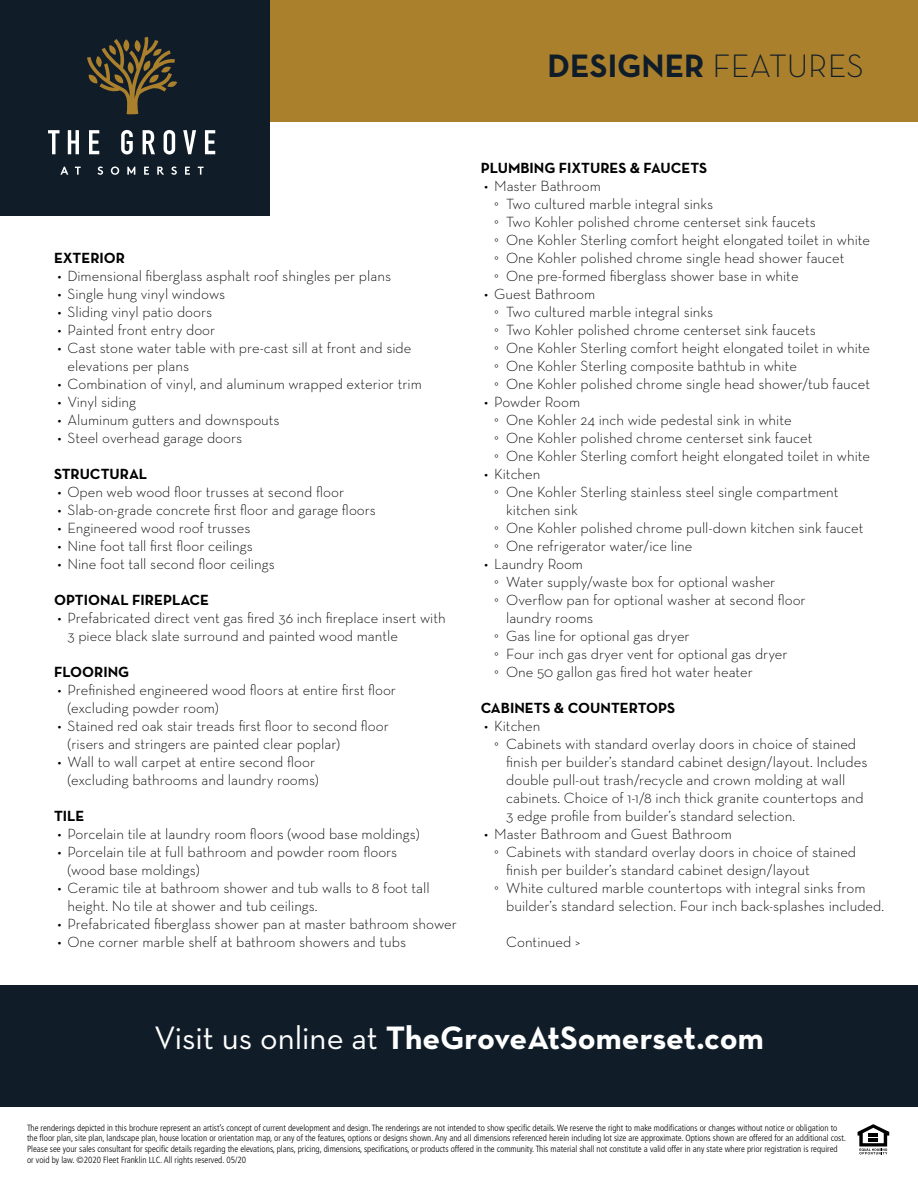
<style>
.page{position:relative;width:918px;height:1188px;background:#fff}
.page>*{position:absolute;margin:0;border:0;box-sizing:border-box;transform-origin:0 0}
.t1{font:700 33px "Neutra Text";color:#fff}
.t2{font:700 33px "Neutra Text";color:#101d29}
.t3{font:300 15px/18px "Neutra Text";color:#000}
.t4{font:700 15px "Neutra Text";color:#000}
.t5{font:300 condensed 9px/10.8px "Frutiger";color:#000}
.s1{font-weight:300}
.s2{font-weight:400}
</style>
<div class="page">
<div style="left:0;top:986px;width:918px;height:121px;background:#101d29"></div>
<div style="left:270px;top:0;width:648px;height:122px;background:#aa802d"></div>
<div style="left:0;top:0;width:270px;height:216px;background:#101d29"></div>
<svg style="left:48px;top:130px;width:11px;height:24px"></svg>
<svg style="left:68px;top:130px;width:11px;height:24px"></svg>
<svg style="left:89px;top:130px;width:10px;height:24px"></svg>
<svg style="left:121px;top:130px;width:12px;height:24px"></svg>
<svg style="left:143px;top:130px;width:12px;height:24px"></svg>
<svg style="left:164px;top:130px;width:11px;height:24px"></svg>
<svg style="left:183px;top:130px;width:13px;height:24px"></svg>
<svg style="left:205px;top:130px;width:10px;height:24px"></svg>
<svg style="left:60px;top:167px;width:8px;height:8px"></svg>
<svg style="left:75px;top:167px;width:6px;height:8px"></svg>
<svg style="left:97px;top:167px;width:6px;height:8px"></svg>
<svg style="left:111px;top:167px;width:8px;height:8px"></svg>
<svg style="left:127px;top:167px;width:8px;height:8px"></svg>
<svg style="left:144px;top:167px;width:5px;height:8px"></svg>
<svg style="left:157px;top:167px;width:7px;height:8px"></svg>
<svg style="left:171px;top:167px;width:6px;height:8px"></svg>
<svg style="left:185px;top:167px;width:5px;height:8px"></svg>
<svg style="left:198px;top:167px;width:6px;height:8px"></svg>
<svg style="left:87px;top:37px;width:90px;height:77px"></svg>
<svg style="left:858px;top:1124px;width:31px;height:30px"></svg>
<hr style="left:868px;top:1133px;width:10px;height:4px;background:#000">
<hr style="left:868px;top:1138px;width:10px;height:4px;background:#000">
<h1 class="t2" style="left:548px;top:45px;width:318px">DESIGNER <span class="s1">FEATURES</span></h1>
<p class="t4" style="left:54px;top:248px;width:73px">EXTERIOR</p>
<p class="t3" style="left:57px;top:266px;width:335px">• Dimensional fiberglass asphalt roof shingles per plans</p>
<p class="t3" style="left:57px;top:284px;width:169px">• Single hung vinyl windows</p>
<p class="t3" style="left:57px;top:302px;width:156px">• Sliding vinyl patio doors</p>
<p class="t3" style="left:57px;top:320px;width:159px">• Painted front entry door</p>
<p class="t3" style="left:68px;top:338px;width:345px;text-indent:-10px">• Cast stone water table with pre-cast sill at front and side elevations per plans</p>
<p class="t3" style="left:57px;top:374px;width:366px">• Combination of vinyl, and aluminum wrapped exterior trim</p>
<p class="t3" style="left:57px;top:392px;width:80px">• Vinyl siding</p>
<p class="t3" style="left:57px;top:410px;width:224px">• Aluminum gutters and downspouts</p>
<p class="t3" style="left:57px;top:428px;width:186px">• Steel overhead garage doors</p>
<p class="t4" style="left:54px;top:464px;width:95px">STRUCTURAL</p>
<p class="t3" style="left:57px;top:482px;width:288px">• Open web wood floor trusses at second floor</p>
<p class="t3" style="left:57px;top:500px;width:320px">• Slab-on-grade concrete first floor and garage floors</p>
<p class="t3" style="left:57px;top:518px;width:195px">• Engineered wood roof trusses</p>
<p class="t3" style="left:57px;top:536px;width:197px">• Nine foot tall first floor ceilings</p>
<p class="t3" style="left:57px;top:554px;width:219px">• Nine foot tall second floor ceilings</p>
<p class="t4" style="left:54px;top:590px;width:157px">OPTIONAL FIREPLACE</p>
<p class="t3" style="left:68px;top:608px;width:380px;text-indent:-10px">• Prefabricated direct vent gas fired 36 inch fireplace insert with<br>3 piece black slate surround and painted wood mantle</p>
<p class="t4" style="left:54px;top:662px;width:77px">FLOORING</p>
<p class="t3" style="left:68px;top:680px;width:330px;text-indent:-10px">• Prefinished engineered wood floors at entire first floor (excluding powder room)</p>
<p class="t3" style="left:68px;top:716px;width:323px;text-indent:-10px">• Stained red oak stair treads first floor to second floor (risers and stringers are painted clear poplar)</p>
<p class="t3" style="left:57px;top:752px;width:263px;text-align:right">• Wall to wall carpet at entire second floor (excluding bathrooms and laundry rooms)</p>
<p class="t4" style="left:54px;top:806px;width:32px">TILE</p>
<p class="t3" style="left:57px;top:824px;width:364px">• Porcelain tile at laundry room floors (wood base moldings)</p>
<p class="t3" style="left:68px;top:842px;width:331px;text-indent:-10px">• Porcelain tile at full bathroom and powder room floors (wood base moldings)</p>
<p class="t3" style="left:68px;top:878px;width:364px;text-indent:-10px">• Ceramic tile at bathroom shower and tub walls to 8 foot tall height. No tile at shower and tub ceilings.</p>
<p class="t3" style="left:57px;top:914px;width:401px">• Prefabricated fiberglass shower pan at master bathroom shower</p>
<p class="t3" style="left:57px;top:932px;width:350px">• One corner marble shelf at bathroom showers and tubs</p>
<p class="t4" style="left:481px;top:158px;width:228px">PLUMBING FIXTURES &amp; FAUCETS</p>
<p class="t3" style="left:494px;top:176px;width:377px;text-indent:-10px">• Master Bathroom<br>° Two cultured marble integral sinks<br>° Two Kohler polished chrome centerset sink faucets<br>° One Kohler Sterling comfort height elongated toilet in white ° One Kohler polished chrome single head shower faucet<br>° One pre-formed fiberglass shower base in white</p>
<p class="t3" style="left:494px;top:284px;width:377px;text-indent:-10px">• Guest Bathroom<br>° Two cultured marble integral sinks<br>° Two Kohler polished chrome centerset sink faucets<br>° One Kohler Sterling comfort height elongated toilet in white ° One Kohler Sterling composite bathtub in white<br>° One Kohler polished chrome single head shower/tub faucet</p>
<p class="t3" style="left:494px;top:392px;width:377px;text-indent:-10px">• Powder Room<br>° One Kohler 24 inch wide pedestal sink in white<br>° One Kohler polished chrome centerset sink faucet<br>° One Kohler Sterling comfort height elongated toilet in white</p>
<p class="t3" style="left:484px;top:464px;width:58px">• Kitchen</p>
<p class="t3" style="left:494px;top:482px;width:346px">° One Kohler Sterling stainless steel single compartment</p>
<p class="t3" style="left:506px;top:500px;width:73px">kitchen sink</p>
<p class="t3" style="left:494px;top:518px;width:371px">° One Kohler polished chrome pull-down kitchen sink faucet</p>
<p class="t3" style="left:494px;top:536px;width:200px">° One refrigerator water/ice line</p>
<p class="t3" style="left:484px;top:554px;width:100px">• Laundry Room</p>
<p class="t3" style="left:494px;top:572px;width:283px">° Water supply/waste box for optional washer</p>
<p class="t3" style="left:494px;top:590px;width:313px">° Overflow pan for optional washer at second floor</p>
<p class="t3" style="left:506px;top:608px;width:89px">laundry rooms</p>
<p class="t3" style="left:494px;top:626px;width:197px">° Gas line for optional gas dryer</p>
<p class="t3" style="left:494px;top:644px;width:295px">° Four inch gas dryer vent for optional gas dryer</p>
<p class="t3" style="left:494px;top:662px;width:260px">° One 50 gallon gas fired hot water heater</p>
<p class="t4" style="left:481px;top:698px;width:196px">CABINETS &amp; COUNTERTOPS</p>
<p class="t3" style="left:484px;top:716px;width:58px">• Kitchen</p>
<p class="t3" style="left:494px;top:734px;width:364px">° Cabinets with standard overlay doors in choice of stained</p>
<p class="t3" style="left:506px;top:752px;width:363px">finish per builder’s standard cabinet design/layout. Includes</p>
<p class="t3" style="left:506px;top:770px;width:341px">double pull-out trash/recycle and crown molding at wall</p>
<p class="t3" style="left:506px;top:788px;width:359px">cabinets. Choice of 1-1/8 inch thick granite countertops and</p>
<p class="t3" style="left:506px;top:806px;width:291px">3 edge profile from builder’s standard selection.</p>
<p class="t3" style="left:484px;top:824px;width:249px">• Master Bathroom and Guest Bathroom</p>
<p class="t3" style="left:494px;top:842px;width:364px">° Cabinets with standard overlay doors in choice of stained</p>
<p class="t3" style="left:506px;top:860px;width:305px">finish per builder’s standard cabinet design/layout</p>
<p class="t3" style="left:494px;top:878px;width:373px">° White cultured marble countertops with integral sinks from</p>
<p class="t3" style="left:506px;top:896px;width:379px">builder’s standard selection. Four inch back-splashes included.</p>
<p class="t3" style="left:506px;top:932px;width:76px">Continued &gt;</p>
<h1 class="t1" style="left:154px;top:1017px;width:611px"><span class="s2">Visit us online at</span> TheGroveAtSomerset.com</h1>
<p class="t5" style="left:27px;top:1122px;width:821px">The renderings depicted in this brochure represent an artist’s concept of current development and design. The renderings are not intended to show specific details. We reserve the right to make modifications or changes without notice or obligation to the floor plan, site plan, landscape plan, house location or orientation map, or any of the features, options or designs shown. Any and all dimensions referenced herein including lot size are approximate. Options shown are offered for an additional cost.<br>Please see your sales consultant for specific details regarding the elevations, plans, pricing, dimensions, specifications, or products offered in the community. This material shall not constitute a valid offer in any state where prior registration is required or void by law. ©2020 Fleet Franklin LLC. All rights reserved. 05/20</p>
</div>
